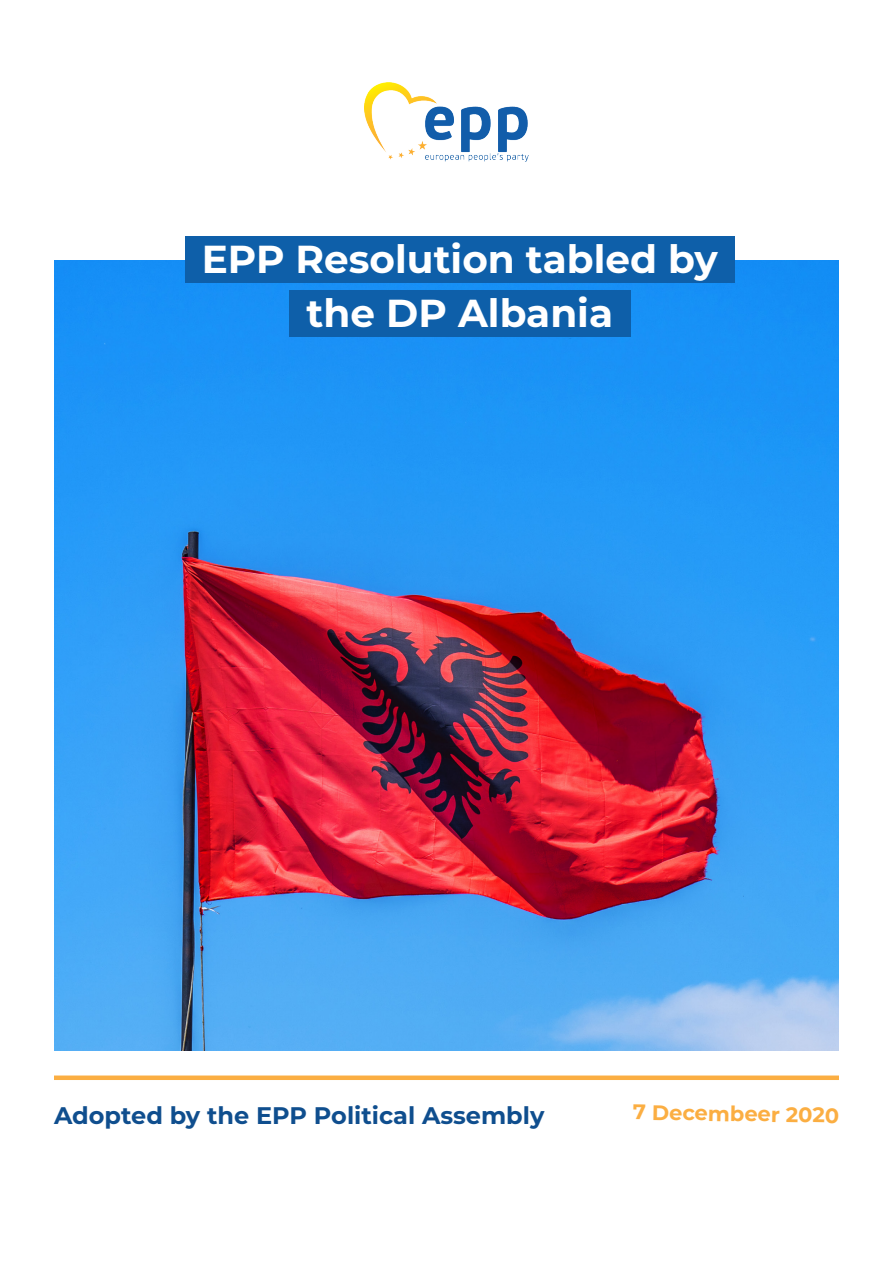
<style>
.page{position:relative;width:893px;height:1263px;background:#fff}
.page>*{position:absolute;margin:0;border:0;box-sizing:border-box;transform-origin:0 0}
.t1{font:700 39px "Montserrat";color:#fff}
.t2{font:700 24px "Montserrat";color:#0f4e8e}
.t3{font:700 21px "Montserrat";color:#fbae42}
</style>
<div class="page">
<img style="left:54px;top:261px;width:785px;height:789px">
<div style="left:185px;top:236px;width:550px;height:47px;background:#0e5fa9"></div>
<div style="left:289px;top:290px;width:341px;height:46px;background:#0e5fa9"></div>
<div style="left:54px;top:1075px;width:785px;height:5px;background:#fbae42"></div>
<img style="left:364px;top:83px;width:165px;height:78px">
<p class="t1" style="left:202px;top:231px;width:518px">EPP Resolution tabled by</p>
<p class="t1" style="left:306px;top:285px;width:308px">the DP Albania</p>
<p class="t2" style="left:54px;top:1098px;width:492px">Adopted by the EPP Political Assembly</p>
<p class="t3" style="left:633px;top:1096px;width:208px;rotate:1deg">7 Decembeer 2020</p>
</div>
